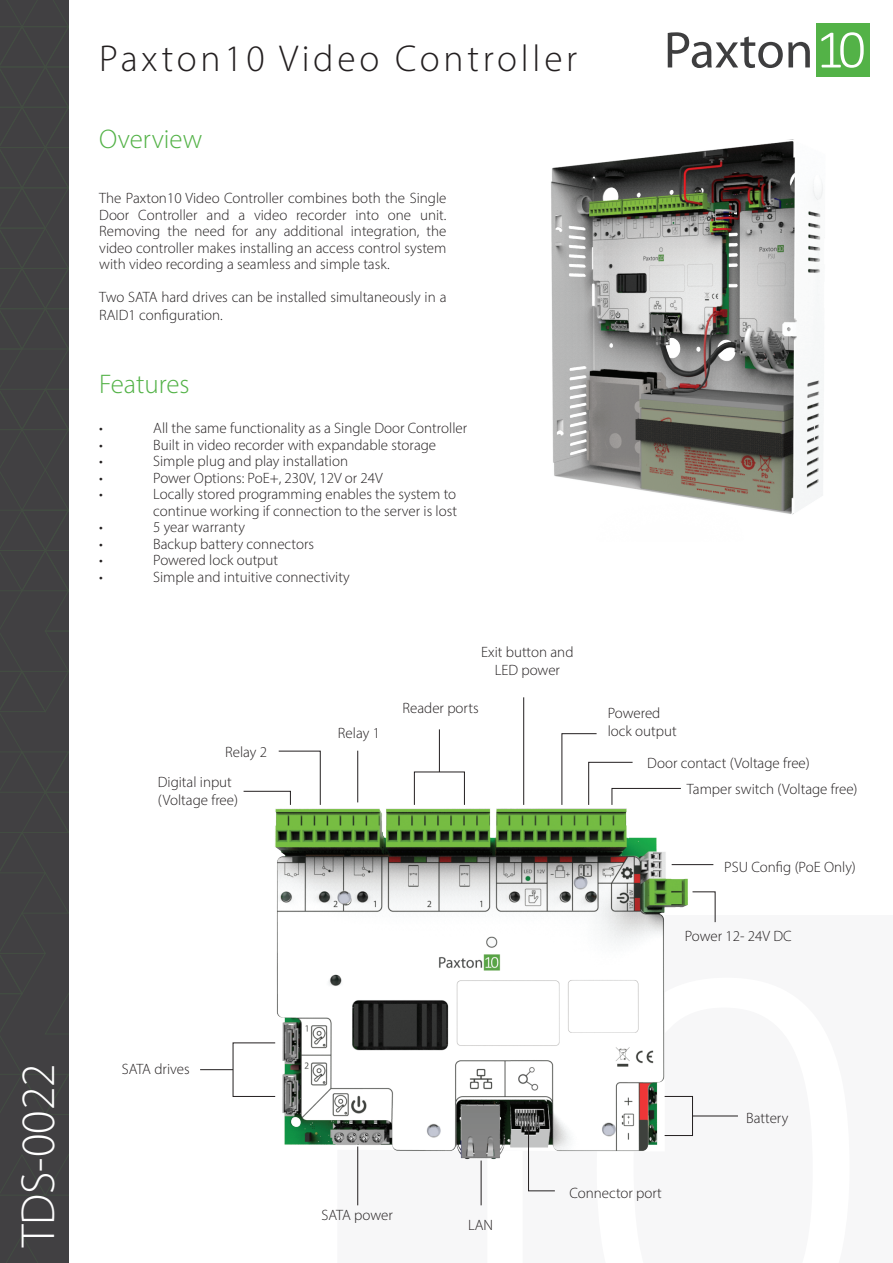
<style>
.page{position:relative;width:893px;height:1263px;background:#fff}
.page>*{position:absolute;margin:0;border:0;box-sizing:border-box;transform-origin:0 0}
.t1{font:300 48px "Myriad Pro";color:#fff}
.t2{font:300 37.5px "Myriad Pro";letter-spacing:.1em;color:#231f20}
.t3{font:300 27px "Myriad Pro";color:#53b247}
.Body_text{font:300 15px/16.5px "Myriad Pro";color:#231f20}
</style>
<div class="page">
<div style="left:0;top:0;width:69px;height:1263px;background:#414042"></div>
<svg style="left:6px;top:1236px;width:32px;height:27px"></svg>
<svg style="left:0;top:0;width:69px;height:1196px"></svg>
<div style="left:816px;top:23px;width:53px;height:54px;background:#53b247"></div>
<svg style="left:821px;top:32px;width:43px;height:36px"></svg>
<svg style="left:668px;top:32px;width:142px;height:36px"></svg>
<img style="left:551px;top:139px;width:273px;height:376px">
<img style="left:200px;top:756px;width:538px;height:450px">
<svg style="left:414px;top:771px;width:51px;height:35px"></svg>
<hr style="left:439px;top:729px;width:1px;height:43px;background:#231f20">
<hr style="left:523px;top:697px;width:1px;height:108px;background:#231f20">
<svg style="left:561px;top:733px;width:121px;height:73px"></svg>
<hr style="left:672px;top:864px;width:41px;height:1px;background:#231f20">
<svg style="left:692px;top:891px;width:24px;height:32px"></svg>
<svg style="left:664px;top:1096px;width:29px;height:40px"></svg>
<hr style="left:692px;top:1115px;width:46px;height:1px;background:#231f20">
<svg style="left:528px;top:1123px;width:28px;height:68px"></svg>
<hr style="left:481px;top:1160px;width:1px;height:45px;background:#231f20">
<hr style="left:200px;top:1069px;width:33px;height:1px;background:#231f20">
<hr style="left:357px;top:1146px;width:1px;height:59px;background:#231f20">
<hr style="left:357px;top:751px;width:1px;height:51px;background:#231f20">
<svg style="left:243px;top:750px;width:78px;height:56px"></svg>
<p class="t2" style="left:99px;top:36px;width:480px">Paxton10 Video Controller</p>
<p class="t3" style="left:99px;top:123px;width:105px">Overview</p>
<p class="Body_text" style="left:99px;top:190px;width:349px;text-align:justify">The Paxton10 Video Controller combines both the Single Door Controller and a video recorder into one unit.<br>Removing the need for any additional integration, the video controller makes installing an access control system with video recording a seamless and simple task.</p>
<p class="Body_text" style="left:99px;top:288px;width:349px;line-height:18px">Two SATA hard drives can be installed simultaneously in a<br>RAID1 configuration.</p>
<p class="t3" style="left:99px;top:368px;width:92px">Features</p>
<p class="Body_text" style="left:99px;top:420px;width:5px">•</p>
<p class="Body_text" style="left:153px;top:420px;width:315px">All the same functionality as a Single Door Controller</p>
<p class="Body_text" style="left:99px;top:436px;width:5px">•</p>
<p class="Body_text" style="left:153px;top:436px;width:285px">Built in video recorder with expandable storage</p>
<p class="Body_text" style="left:99px;top:453px;width:5px">•</p>
<p class="Body_text" style="left:153px;top:453px;width:196px">Simple plug and play installation</p>
<p class="Body_text" style="left:99px;top:469px;width:5px">•</p>
<p class="Body_text" style="left:153px;top:469px;width:231px">Power Options: PoE+, 230V, 12V or 24V</p>
<p class="Body_text" style="left:99px;top:486px;width:5px">•</p>
<p class="Body_text" style="left:153px;top:486px;width:304px">Locally stored programming enables the system to</p>
<p class="Body_text" style="left:153px;top:502px;width:305px">continue working if connection to the server is lost</p>
<p class="Body_text" style="left:99px;top:519px;width:5px">•</p>
<p class="Body_text" style="left:153px;top:519px;width:93px">5 year warranty</p>
<p class="Body_text" style="left:99px;top:535px;width:5px">•</p>
<p class="Body_text" style="left:153px;top:535px;width:162px">Backup battery connectors</p>
<p class="Body_text" style="left:99px;top:552px;width:5px">•</p>
<p class="Body_text" style="left:153px;top:552px;width:126px">Powered lock output</p>
<p class="Body_text" style="left:99px;top:568px;width:5px">•</p>
<p class="Body_text" style="left:153px;top:568px;width:198px">Simple and intuitive connectivity</p>
<p class="Body_text" style="left:481px;top:643px;width:94px;line-height:18px;text-align:center">Exit button and<br>LED power</p>
<p class="Body_text" style="left:225px;top:743px;width:44px">Relay 2</p>
<p class="Body_text" style="left:158px;top:773px;width:82px;line-height:18px">Digital input (Voltage free)</p>
<p class="Body_text" style="left:338px;top:724px;width:44px">Relay 1</p>
<p class="Body_text" style="left:402px;top:699px;width:78px">Reader ports</p>
<p class="Body_text" style="left:608px;top:704px;width:70px;line-height:18px">Powered lock output</p>
<p class="Body_text" style="left:647px;top:755px;width:164px">Door contact (Voltage free)</p>
<p class="Body_text" style="left:687px;top:780px;width:172px">Tamper switch (Voltage free)</p>
<p class="Body_text" style="left:724px;top:859px;width:133px">PSU Config (PoE Only)</p>
<p class="Body_text" style="left:685px;top:928px;width:108px">Power 12- 24V DC</p>
<p class="t1" style="left:9px;top:1247px;width:185px;rotate:-90deg">TDS-0022</p>
<p class="Body_text" style="left:122px;top:1061px;width:69px">SATA drives</p>
<p class="Body_text" style="left:322px;top:1207px;width:73px">SATA power</p>
<p class="Body_text" style="left:468px;top:1216px;width:27px">LAN</p>
<p class="Body_text" style="left:569px;top:1184px;width:94px">Connector port</p>
<p class="Body_text" style="left:746px;top:1110px;width:44px">Battery</p>
</div>
